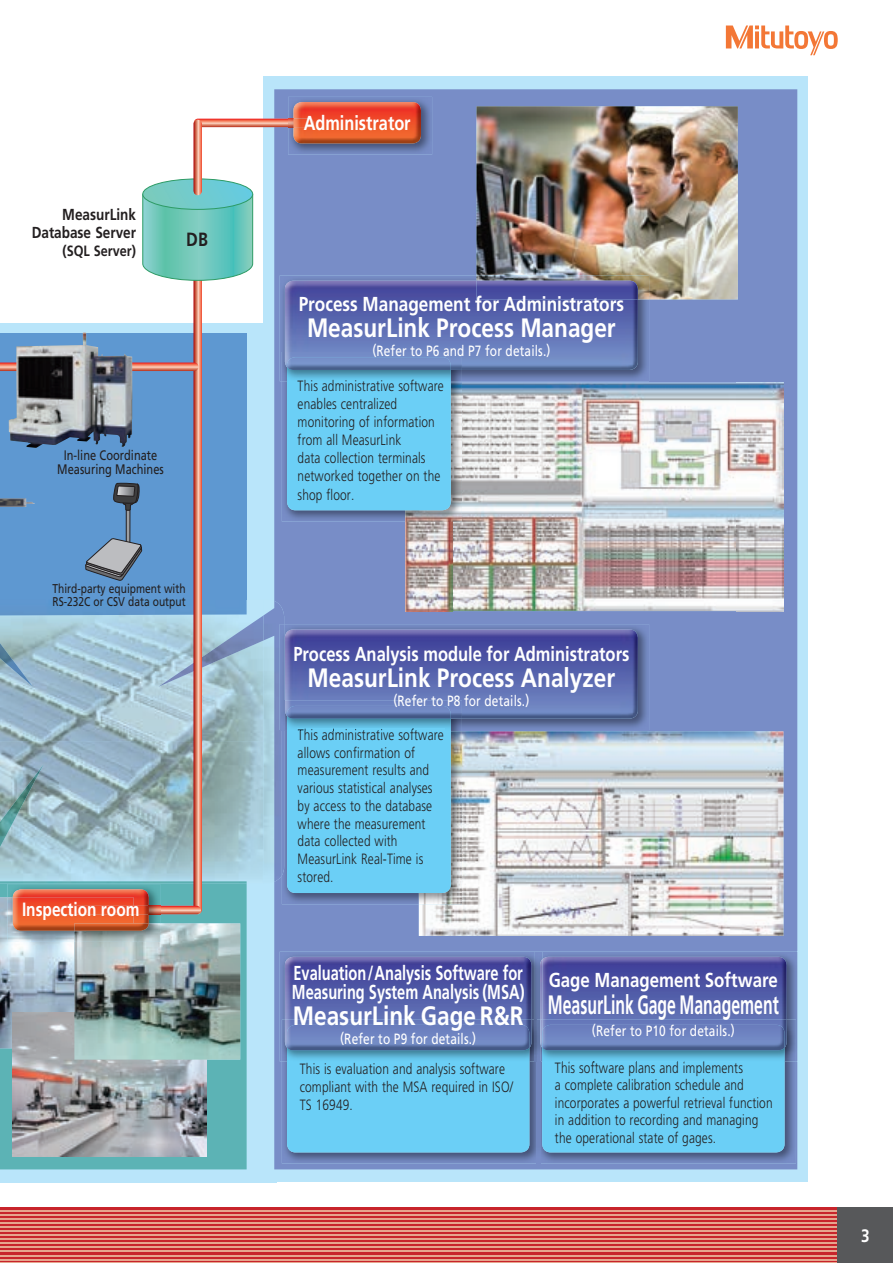
<style>
.page{position:relative;width:893px;height:1263px;background:#fff}
.page>*{position:absolute;margin:0;border:0;box-sizing:border-box;transform-origin:0 0}
.t1{font:700 26.55px "Mitutoyo Frutiger";color:#fff}
.t2{font:700 26.55px "Mitutoyo Frutiger";color:#fff;scale:.7 1}
.t3{font:700 20.25px/19.2px "Mitutoyo Frutiger";color:#fff;scale:.85 1}
.t4{font:700 20.25px "Mitutoyo Frutiger";color:#fff}
.t5{font:700 20.25px "Mitutoyo Frutiger";color:#fff;scale:.96 1}
.t6{font:700 20.25px "Mitutoyo Frutiger";color:#fff;scale:.95 1}
.t7{font:700 19.2px "Mitutoyo Frutiger";color:#fff;scale:.95 1}
.t8{font:700 19.2px "Mitutoyo Frutiger";color:#231f20}
.t9{font:700 18px "Mitutoyo Frutiger";color:#fff}
.t10{font:700 15.9px/18px "Mitutoyo Frutiger";color:#231f20;text-align:right}
.t11{font:300 14.85px/17.7px "Mitutoyo Frutiger";letter-spacing:.01em;color:#231f20}
.t12{font:14.85px "Mitutoyo Frutiger";letter-spacing:.01em;color:#fff}
.t13{font:700 14.85px "Mitutoyo Frutiger";color:#231f20}
.t14{font:13.8px/13.4px "Mitutoyo Frutiger";color:#231f20;text-align:center}
.t15{font:12.75px/12.8px "Mitutoyo Frutiger";color:#231f20}
</style>
<div class="page">
<svg style="left:0;top:1208px;width:838px;height:54px;background:#cc373a"></svg>
<svg style="left:726px;top:26px;width:112px;height:29px"></svg>
<hr style="left:0;top:1210px;width:893px;height:2px;background:#e6a58e">
<hr style="left:0;top:1214px;width:893px;height:2px;background:#e6a58e">
<hr style="left:0;top:1218px;width:893px;height:2px;background:#e6a58e">
<hr style="left:0;top:1222px;width:893px;height:2px;background:#e6a58e">
<hr style="left:0;top:1226px;width:893px;height:2px;background:#e6a58e">
<hr style="left:0;top:1230px;width:893px;height:2px;background:#e6a58e">
<hr style="left:0;top:1234px;width:893px;height:2px;background:#e6a58e">
<hr style="left:0;top:1238px;width:893px;height:2px;background:#e6a58e">
<hr style="left:0;top:1243px;width:893px;height:1px;background:#e6a58e">
<hr style="left:0;top:1247px;width:893px;height:1px;background:#e6a58e">
<hr style="left:0;top:1251px;width:893px;height:1px;background:#e6a58e">
<hr style="left:0;top:1255px;width:893px;height:1px;background:#e6a58e">
<hr style="left:0;top:1259px;width:893px;height:1px;background:#e6a58e">
<hr style="left:0;top:1262px;width:893px;height:1px;background:#e6a58e">
<div style="left:838px;top:1208px;width:55px;height:55px;background:#57585a"></div>
<div style="left:0;top:323px;width:276px;height:859px;background:#b9e5fa"></div>
<div style="left:264px;top:77px;width:544px;height:1105px;background:#b9e5fa"></div>
<img style="left:0;top:687px;width:264px;height:190px">
<svg style="left:0;top:883px;width:247px;height:286px;background:#5fb3b5"></svg>
<img style="left:0;top:764px;width:247px;height:119px">
<div style="left:0;top:333px;width:247px;height:267px;background:#5e98d1"></div>
<img style="left:0;top:600px;width:247px;height:87px">
<img style="left:0;top:498px;width:34px;height:9px">
<div style="left:274px;top:89px;width:523px;height:1080px;background:#788dc7"></div>
<img style="left:158px;top:615px;width:106px;height:72px">
<img style="left:264px;top:601px;width:20px;height:281px">
<img style="left:476px;top:106px;width:262px;height:193px">
<img style="left:419px;top:731px;width:364px;height:205px">
<img style="left:282px;top:730px;width:180px;height:174px">
<img style="left:282px;top:730px;width:2px;height:145px">
<img style="left:419px;top:731px;width:43px;height:173px">
<div style="left:287px;top:706px;width:164px;height:187px;background:#6bcff6;border-radius:9px"></div>
<img style="left:282px;top:1061px;width:514px;height:102px">
<div style="left:287px;top:1025px;width:242px;height:127px;background:#6bcff6;border-radius:9px"></div>
<img style="left:537px;top:1061px;width:4px;height:102px">
<div style="left:542px;top:1025px;width:242px;height:127px;background:#6bcff6;border-radius:9px"></div>
<img style="left:280px;top:624px;width:369px;height:106px">
<img style="left:287px;top:719px;width:164px;height:11px">
<img style="left:298px;top:728px;width:146px;height:2px">
<img style="left:285px;top:629px;width:353px;height:90px">
<img style="left:285px;top:701px;width:177px;height:18px">
<img style="left:287px;top:706px;width:164px;height:13px">
<img style="left:280px;top:951px;width:518px;height:110px">
<img style="left:282px;top:1020px;width:253px;height:41px">
<img style="left:287px;top:1050px;width:242px;height:11px">
<img style="left:285px;top:957px;width:246px;height:91px">
<img style="left:287px;top:1025px;width:242px;height:25px">
<img style="left:784px;top:1020px;width:12px;height:41px">
<img style="left:543px;top:1050px;width:241px;height:11px">
<img style="left:562px;top:1061px;width:143px;height:1px">
<img style="left:535px;top:951px;width:8px;height:69px">
<img style="left:535px;top:1020px;width:5px;height:41px">
<img style="left:543px;top:957px;width:244px;height:91px">
<img style="left:543px;top:1025px;width:241px;height:25px">
<img style="left:540px;top:959px;width:3px;height:61px">
<svg style="left:540px;top:1020px;width:3px;height:41px"></svg>
<img style="left:452px;top:383px;width:331px;height:228px">
<img style="left:405px;top:522px;width:47px;height:89px">
<img style="left:282px;top:381px;width:180px;height:141px">
<img style="left:405px;top:383px;width:57px;height:139px">
<div style="left:287px;top:357px;width:164px;height:153px;background:#6bcff6;border-radius:9px"></div>
<img style="left:280px;top:275px;width:369px;height:106px">
<img style="left:476px;top:275px;width:173px;height:24px">
<img style="left:287px;top:370px;width:164px;height:11px">
<img style="left:285px;top:281px;width:353px;height:89px">
<img style="left:476px;top:281px;width:162px;height:18px">
<img style="left:285px;top:352px;width:177px;height:18px">
<img style="left:287px;top:357px;width:164px;height:13px">
<img style="left:288px;top:97px;width:144px;height:58px">
<svg style="left:194px;top:119px;width:99px;height:8px"></svg>
<img style="left:293px;top:102px;width:128px;height:42px">
<img style="left:293px;top:119px;width:21px;height:8px">
<svg style="left:193px;top:281px;width:9px;height:629px;background:#db7a67"></svg>
<svg style="left:142px;top:179px;width:111px;height:102px;background:#76cac0"></svg>
<div style="left:142px;top:179px;width:111px;height:31px;border:1px solid #2d9b65;border-radius:50%"></div>
<svg style="left:193px;top:124px;width:9px;height:67px"></svg>
<svg style="left:0;top:362px;width:194px;height:9px"></svg>
<img style="left:9px;top:332px;width:123px;height:116px">
<img style="left:0;top:897px;width:74px;height:151px">
<img style="left:13px;top:1012px;width:194px;height:144px">
<img style="left:74px;top:923px;width:166px;height:136px">
<img style="left:8px;top:884px;width:152px;height:22px">
<img style="left:8px;top:897px;width:66px;height:45px">
<img style="left:74px;top:923px;width:86px;height:19px">
<svg style="left:149px;top:906px;width:52px;height:17px"></svg>
<img style="left:13px;top:889px;width:136px;height:34px">
<img style="left:13px;top:897px;width:120px;height:34px">
<img style="left:74px;top:923px;width:75px;height:8px">
<img style="left:61px;top:906px;width:88px;height:8px">
<svg style="left:85px;top:483px;width:57px;height:98px"></svg>
<p class="t10" style="left:32px;top:206px;width:106px">MeasurLink<br>Database Server</p>
<p class="t13" style="left:63px;top:242px;width:75px">(SQL Server)</p>
<p class="t8" style="left:186px;top:228px;width:23px">DB</p>
<p class="t14" style="left:57px;top:449px;width:108px">In-line Coordinate<br>Measuring Machines</p>
<p class="t15" style="left:52px;top:583px;width:135px">Third-party equipment with<br>RS-232C or CSV data output</p>
<p class="t7" style="left:22px;top:898px;width:125px">Inspection room</p>
<h2 class="t6" style="left:304px;top:111px;width:114px">Administrator</h2>
<h2 class="t4" style="left:299px;top:291px;width:327px">Process Management for Administrators</h2>
<h1 class="t1" style="left:307px;top:312px;width:310px">MeasurLink Process Manager</h1>
<p class="t12" style="left:372px;top:342px;width:180px">(Refer to P6 and P7 for details.)</p>
<p class="t11" style="left:298px;top:377px;width:148px">This administrative software enables centralized monitoring of information from all MeasurLink<br>data collection terminals networked together on the shop floor.</p>
<h2 class="t5" style="left:293px;top:642px;width:351px">Process Analysis module for Administrators</h2>
<h1 class="t1" style="left:308px;top:662px;width:309px">MeasurLink Process Analyzer</h1>
<p class="t12" style="left:393px;top:692px;width:138px">(Refer to P8 for details.)</p>
<p class="t11" style="left:298px;top:726px;width:148px">This administrative software allows confirmation of measurement results and various statistical analyses by access to the database where the measurement data collected with<br>MeasurLink Real-Time is stored.</p>
<h2 class="t3" style="left:292px;top:964px;width:275px">Evaluation / Analysis Software for<br>Measuring System Analysis (MSA)</h2>
<h1 class="t1" style="left:293px;top:1000px;width:232px">MeasurLink Gage R&amp;R</h1>
<p class="t12" style="left:340px;top:1029px;width:138px">(Refer to P9 for details.)</p>
<h2 class="t4" style="left:549px;top:968px;width:231px">Gage Management Software</h2>
<h1 class="t2" style="left:548px;top:989px;width:331px">MeasurLink Gage Management</h1>
<p class="t12" style="left:592px;top:1022px;width:144px">(Refer to P10 for details.)</p>
<p class="t11" style="left:300px;top:1060px;width:215px">This is evaluation and analysis software compliant with the MSA required in ISO/<br>TS 16949.</p>
<p class="t11" style="left:555px;top:1059px;width:219px">This software plans and implements<br>a complete calibration schedule and incorporates a powerful retrieval function in addition to recording and managing the operational state of gages.</p>
<p class="t9" style="left:861px;top:1225px;width:10px">3</p>
</div>
